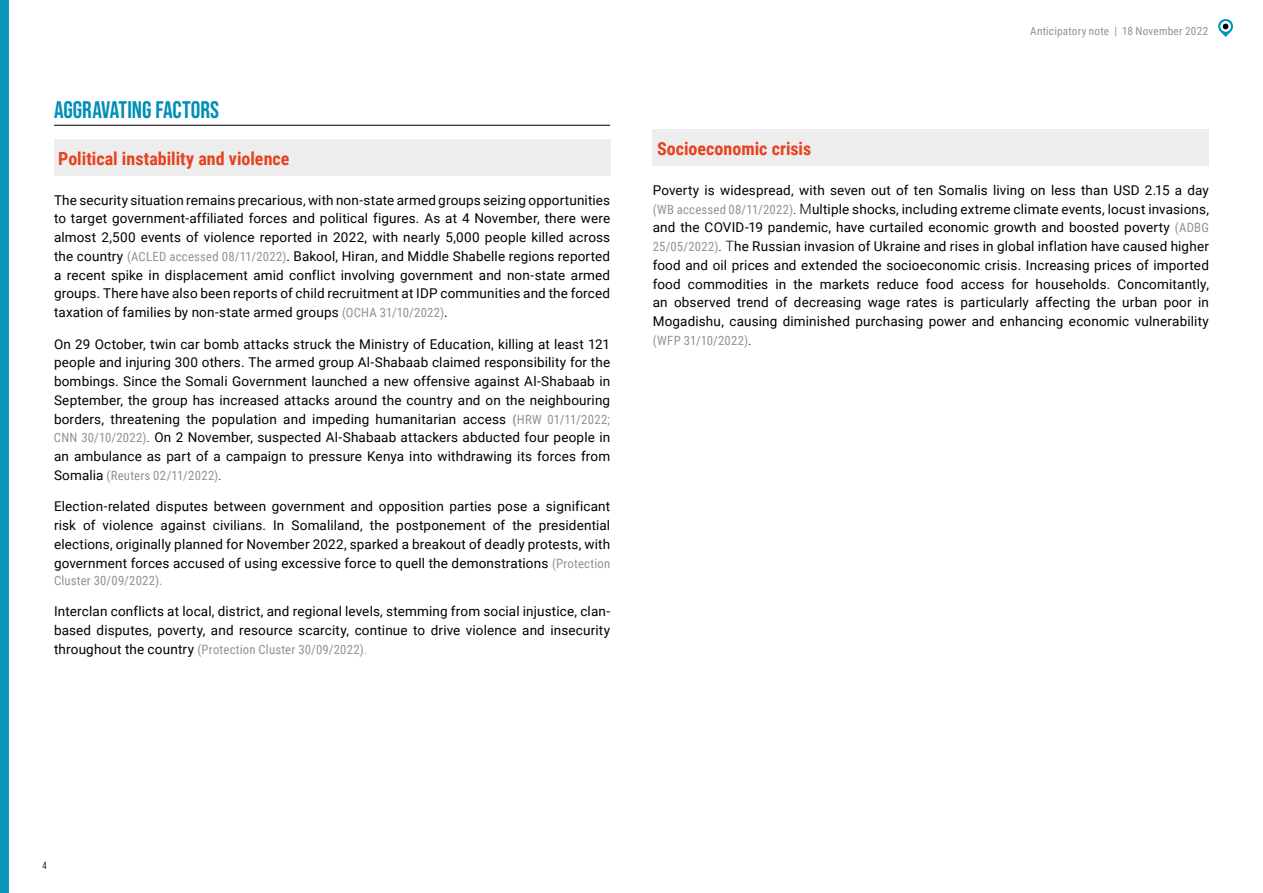
<style>
.page{position:relative;width:1263px;height:893px;background:#fff}
.page>*{position:absolute;margin:0;border:0;box-sizing:border-box;transform-origin:0 0}
.t1{font:700 24px "Bebas Neue Pro";color:#008eb7}
.t2{font:700 18px "Roboto Condensed";color:#e7411d}
.t3{font:13.5px/18.8px "Roboto";letter-spacing:.01em;color:#000;text-align:justify}
.t4{font:12.75px "Roboto Condensed";letter-spacing:.015em;color:#929292}
.t5{font:11.25px "Roboto Condensed";letter-spacing:.02em;color:#929292}
.t6{font:10.5px "Bebas Neue Pro Middle";color:#000}
.s1{font-family:"Roboto Condensed";font-size:12.75px;color:#929292}
.s2{font-family:"Roboto Condensed";font-weight:700;font-size:12.75px;color:#929292}
.s3{font-weight:300;font-size:14.25px}
.s4{font-family:"Roboto";font-size:13.5px;color:#000}
.s5{font-family:"Roboto";font-weight:300;font-size:14.25px;color:#000}
</style>
<div class="page">
<svg style="left:1218px;top:19px;width:15px;height:18px"></svg>
<div style="left:0;top:0;width:9px;height:893px;background:#0c96ba"></div>
<hr style="left:54px;top:125px;width:556px;height:1px;background:#000">
<div style="left:54px;top:139px;width:556px;height:37px;background:#ededed"></div>
<div style="left:653px;top:130px;width:556px;height:36px;background:#ededed"></div>
<h1 class="t1" style="left:54px;top:95px;width:167px">AGGRAVATING FACTORS</h1>
<h2 class="t2" style="left:58px;top:146px;width:233px">Political instability and violence</h2>
<p class="t3" style="left:54px;top:190px;width:558px">The security situation remains precarious, with non-state armed groups seizing opportunities to target government-affiliated forces and political figures. As at 4 November, there were almost 2,500 events of violence reported in 2022, with nearly 5,000 people killed across the country <span class="s1">(ACLED accessed 08/11/2022)</span>. Bakool, Hiran, and Middle Shabelle regions reported a recent spike in displacement amid conflict involving government and non-state armed groups. There have also been reports of child recruitment at IDP communities and the forced taxation of families by non-state armed groups <span class="s1">(OCHA 31/10/2022)</span>.</p>
<p class="t3" style="left:54px;top:334px;width:558px">On 29 October, twin car bomb attacks struck the Ministry of Education, killing at least 121 people and injuring 300 others. The armed group Al-Shabaab claimed responsibility for the bombings. Since the Somali Government launched a new offensive against Al-Shabaab in September, the group has increased attacks around the country and on the neighbouring borders, threatening the population and impeding humanitarian access <span class="s2">(</span><span class="s1">HRW 01/11/2022; CNN 30/10/2022)</span><span class="s3">.</span> On 2 November, suspected Al-Shabaab attackers abducted four people in an ambulance as part of a campaign to pressure Kenya into withdrawing its forces from</p>
<p class="t4" style="left:54px;top:466px;width:169px"><span class="s4">Somalia</span> (Reuters 02/11/2022)<span class="s5">.</span></p>
<p class="t3" style="left:54px;top:497px;width:558px">Election-related disputes between government and opposition parties pose a significant risk of violence against civilians. In Somaliland, the postponement of the presidential elections, originally planned for November 2022, sparked a breakout of deadly protests, with government forces accused of using excessive force to quell the demonstrations <span class="s1">(Protection</span></p>
<p class="t4" style="left:54px;top:571px;width:110px">Cluster 30/09/2022).</p>
<p class="t3" style="left:54px;top:602px;width:558px">Interclan conflicts at local, district, and regional levels, stemming from social injustice, clan&shy;based disputes, poverty, and resource scarcity, continue to drive violence and insecurity</p>
<p class="t4" style="left:54px;top:640px;width:315px"><span class="s4">throughout the country</span> (Protection Cluster 30/09/2022)<span class="s3">.</span></p>
<p class="t5" style="left:1030px;top:24px;width:180px">Anticipatory note | 18 November 2022</p>
<h2 class="t2" style="left:657px;top:136px;width:156px">Socioeconomic crisis</h2>
<p class="t3" style="left:653px;top:180px;width:558px">Poverty is widespread, with seven out of ten Somalis living on less than USD 2.15 a day <span class="s1">(WB accessed 08/11/2022)</span><span class="s3">. M</span>ultiple shocks, including extreme climate events, locust invasions, and the COVID-19 pandemic, have curtailed economic growth and boosted poverty <span class="s1">(ADBG 25/05/2022)</span><span class="s3">. T</span>he Russian invasion of Ukraine and rises in global inflation have caused higher food and oil prices and extended the socioeconomic crisis. Increasing prices of imported food commodities in the markets reduce food access for households. Concomitantly, an observed trend of decreasing wage rates is particularly affecting the urban poor in Mogadishu, causing diminished purchasing power and enhancing economic vulnerability</p>
<p class="t4" style="left:653px;top:331px;width:100px">(WFP 31/10/2022)<span class="s5">.</span></p>
<p class="t6" style="left:43px;top:859px;width:6px">4</p>
</div>
